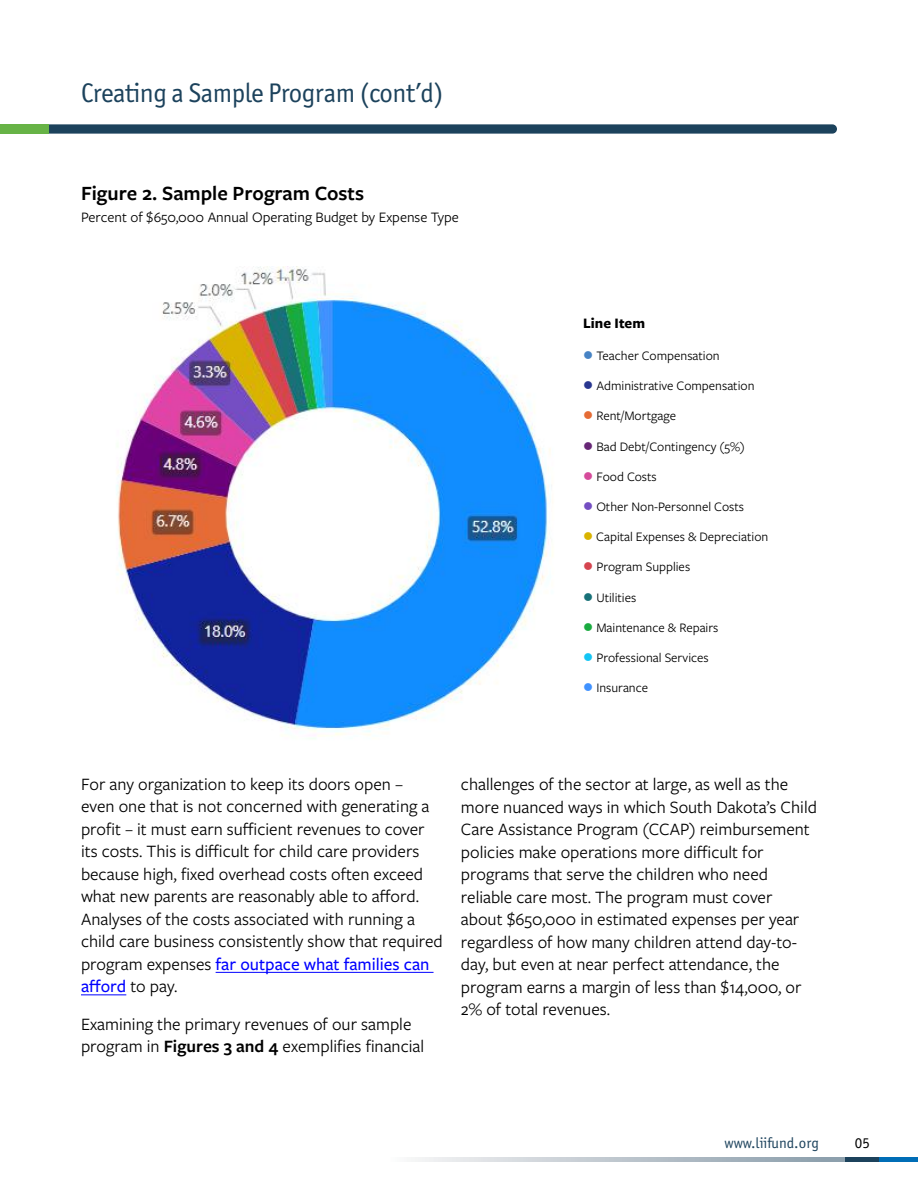
<style>
.page{position:relative;width:918px;height:1188px;background:#fff}
.page>*{position:absolute;margin:0;border:0;box-sizing:border-box;transform-origin:0 0}
.t1{font:27px "Officina Sans ITC Pro";letter-spacing:-.02em;color:#1c425c}
.t2{font:600 21px "Freight Sans Pro";color:#000}
.t3{font:18px/22.5px "Freight Sans Pro";color:#000}
.t4{font:15px "Freight Sans Pro";color:#000}
.t5{font:15px "Officina Sans ITC Pro";color:#1c425c}
.t6{font:700 15px "Freight Sans Pro";color:#000}
.t7{font:15px "Officina Sans ITC Pro";color:#000}
.t8{font:13.5px "Freight Sans Pro";color:#000}
.s1{color:#4783c4}
.s2{color:#293790}
.s3{color:#e56c35}
.s4{color:#672776}
.s5{color:#d64b9b}
.s6{color:#744ec2}
.s7{color:#d9b300}
.s8{color:#d54550}
.s9{color:#187178}
.s10{color:#1aab40}
.s11{color:#14c5f4}
.s12{color:#4092ff}
.s13{font-weight:500;color:#00f}
.s14{font-weight:600}
</style>
<div class="page">
<div style="left:846px;top:1157px;width:72px;height:5px;background:#006db6"></div>
<svg style="left:415px;top:1157px;width:431px;height:5px;background:#bbc5cd"></svg>
<div style="left:846px;top:1157px;width:33px;height:5px;background:#1c425c"></div>
<img style="left:116px;top:267px;width:437px;height:472px">
<hr style="left:216px;top:972px;width:218px;height:1px;background:#00f">
<hr style="left:81px;top:995px;width:45px;height:1px;background:#00f">
<div style="left:41px;top:124px;width:796px;height:10px;background:#1c425c;border-radius:5px"></div>
<div style="left:0;top:124px;width:49px;height:10px;background:#67b346"></div>
<h1 class="t1" style="left:81px;top:77px;width:364px">Creating a Sample Program (cont’d)</h1>
<p class="t2" style="left:81px;top:179px;width:285px">Figure 2. Sample Program Costs</p>
<p class="t4" style="left:81px;top:208px;width:379px">Percent of $650,000 Annual Operating Budget by Expense Type</p>
<p class="t6" style="left:583px;top:313px;width:63px">Line Item</p>
<p class="t8" style="left:583px;top:347px;width:138px"><span class="s1">●</span> Teacher Compensation</p>
<p class="t8" style="left:583px;top:377px;width:173px"><span class="s2">●</span> Administrative Compensation</p>
<p class="t8" style="left:583px;top:407px;width:94px"><span class="s3">●</span> Rent/Mortgage</p>
<p class="t8" style="left:583px;top:437px;width:163px"><span class="s4">●</span> Bad Debt/Contingency (5%)</p>
<p class="t8" style="left:583px;top:467px;width:75px"><span class="s5">●</span> Food Costs</p>
<p class="t8" style="left:583px;top:498px;width:162px"><span class="s6">●</span> Other Non-Personnel Costs</p>
<p class="t8" style="left:583px;top:528px;width:187px"><span class="s7">●</span> Capital Expenses &amp; Depreciation</p>
<p class="t8" style="left:583px;top:558px;width:109px"><span class="s8">●</span> Program Supplies</p>
<p class="t8" style="left:583px;top:588px;width:55px"><span class="s9">●</span> Utilities</p>
<p class="t8" style="left:583px;top:618px;width:137px"><span class="s10">●</span> Maintenance &amp; Repairs</p>
<p class="t8" style="left:583px;top:649px;width:127px"><span class="s11">●</span> Professional Services</p>
<p class="t8" style="left:583px;top:679px;width:66px"><span class="s12">●</span> Insurance</p>
<p class="t3" style="left:81px;top:772px;width:363px">For any organization to keep its doors open –<br>even one that is not concerned with generating a profit – it must earn sufficient revenues to cover its costs. This is difficult for child care providers because high, fixed overhead costs often exceed what new parents are reasonably able to afford.<br>Analyses of the costs associated with running a child care business consistently show that required program expenses <span class="s13">far outpace what families can afford</span> to pay.</p>
<p class="t3" style="left:81px;top:1012px;width:345px">Examining the primary revenues of our sample program in <span class="s14">Figures 3 and 4</span> exemplifies financial</p>
<p class="t3" style="left:461px;top:772px;width:358px">challenges of the sector at large, as well as the more nuanced ways in which South Dakota’s Child Care Assistance Program (CCAP) reimbursement policies make operations more difficult for programs that serve the children who need reliable care most. The program must cover about $650,000 in estimated expenses per year regardless of how many children attend day-to&shy;day, but even at near perfect attendance, the program earns a margin of less than $14,000, or 2% of total revenues.</p>
<p class="t5" style="left:725px;top:1134px;width:96px">www.liifund.org</p>
<p class="t7" style="left:855px;top:1134px;width:16px">05</p>
</div>
